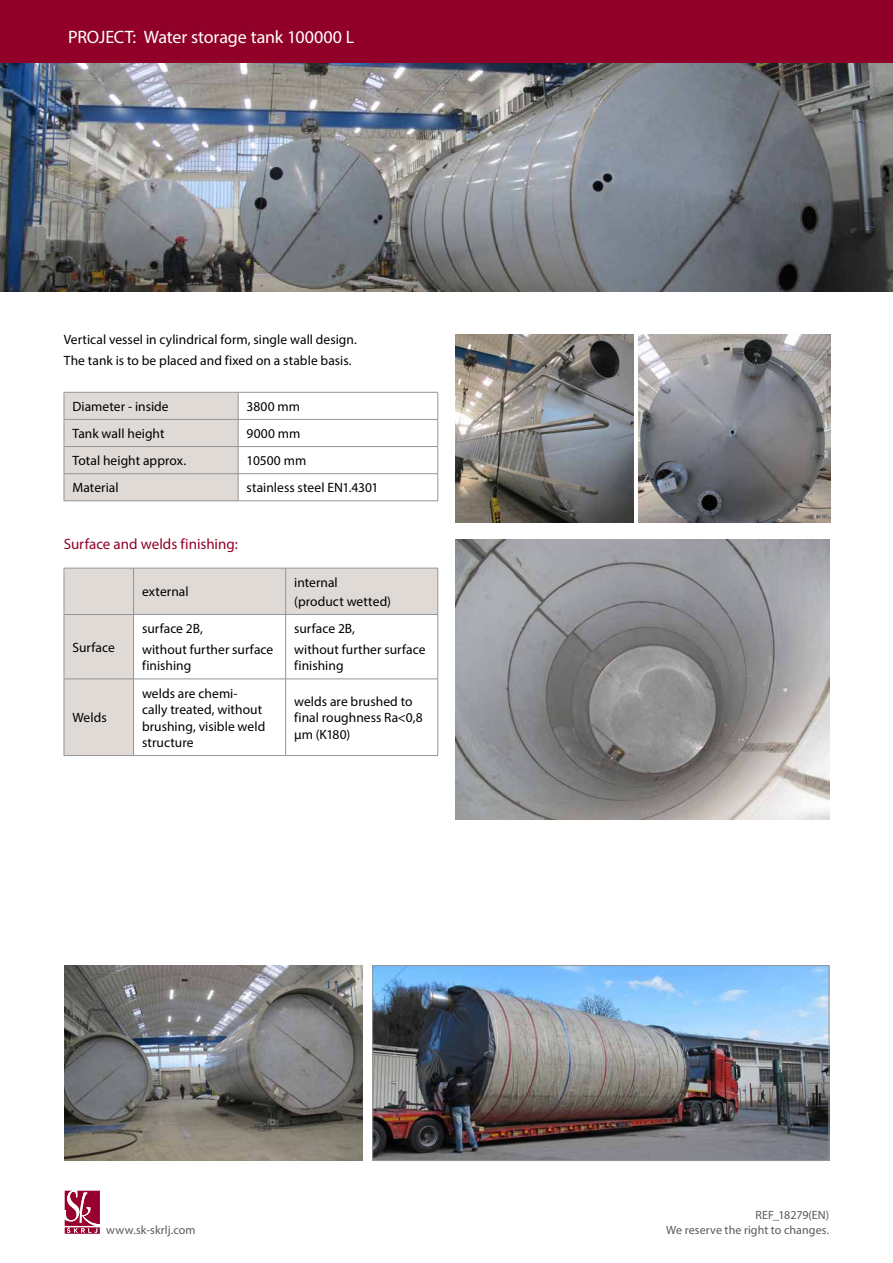
<style>
.page{position:relative;width:893px;height:1263px;background:#fff}
.page>*{position:absolute;margin:0;border:0;box-sizing:border-box;transform-origin:0 0}
.t1{font:18px "Myriad Pro";letter-spacing:-.005em;color:#fff}
.t2{font:15px "Myriad Pro";letter-spacing:-.005em;color:#910028}
.t3{font:13.5px/16.5px "Myriad Pro";letter-spacing:.005em;color:#000}
.t4{font:12px/15px "Myriad Pro";letter-spacing:.005em;color:#58595b;text-align:right}
</style>
<div class="page">
<svg style="left:65px;top:1191px;width:35px;height:43px"></svg>
<div style="left:0;top:0;width:893px;height:64px;background:#910028"></div>
<img style="left:0;top:64px;width:893px;height:227px">
<img style="left:455px;top:540px;width:374px;height:279px">
<img style="left:455px;top:334px;width:178px;height:188px">
<img style="left:65px;top:965px;width:297px;height:196px">
<img style="left:639px;top:334px;width:191px;height:188px">
<img style="left:374px;top:967px;width:453px;height:192px">
<div style="left:372px;top:965px;width:457px;height:196px;border:1px solid #939598"></div>
<hr style="left:238px;top:446px;width:200px;height:1px;background:#939598">
<hr style="left:238px;top:473px;width:200px;height:1px;background:#939598">
<hr style="left:64px;top:501px;width:174px;height:1px;background:#939598">
<hr style="left:238px;top:501px;width:200px;height:1px;background:#939598">
<hr style="left:238px;top:392px;width:200px;height:1px;background:#939598">
<hr style="left:238px;top:419px;width:200px;height:1px;background:#939598">
<svg style="left:438px;top:392px;width:1px;height:109px"></svg>
<svg style="left:64px;top:392px;width:175px;height:109px;background:#dbd6d3"></svg>
<div style="left:65px;top:569px;width:373px;height:186px;background:#dfdad6"></div>
<svg style="left:134px;top:615px;width:304px;height:140px"></svg>
<hr style="left:133px;top:568px;width:1px;height:46px;background:#939598">
<hr style="left:285px;top:568px;width:1px;height:46px;background:#939598">
<hr style="left:64px;top:614px;width:70px;height:1px;background:#939598">
<hr style="left:134px;top:614px;width:152px;height:1px;background:#939598">
<hr style="left:133px;top:615px;width:1px;height:64px;background:#939598">
<hr style="left:286px;top:614px;width:152px;height:1px;background:#939598">
<hr style="left:285px;top:615px;width:1px;height:64px;background:#939598">
<hr style="left:64px;top:679px;width:70px;height:1px;background:#939598">
<hr style="left:134px;top:679px;width:152px;height:1px;background:#939598">
<hr style="left:133px;top:679px;width:1px;height:76px;background:#939598">
<hr style="left:286px;top:679px;width:152px;height:1px;background:#939598">
<hr style="left:285px;top:679px;width:1px;height:76px;background:#939598">
<hr style="left:64px;top:568px;width:70px;height:1px;background:#939598">
<hr style="left:64px;top:568px;width:1px;height:46px;background:#939598">
<hr style="left:134px;top:568px;width:152px;height:1px;background:#939598">
<hr style="left:286px;top:568px;width:152px;height:1px;background:#939598">
<hr style="left:438px;top:568px;width:1px;height:46px;background:#939598">
<hr style="left:64px;top:615px;width:1px;height:64px;background:#939598">
<hr style="left:438px;top:615px;width:1px;height:64px;background:#939598">
<hr style="left:64px;top:679px;width:1px;height:76px;background:#939598">
<hr style="left:438px;top:679px;width:1px;height:76px;background:#939598">
<hr style="left:64px;top:755px;width:70px;height:1px;background:#939598">
<hr style="left:134px;top:755px;width:152px;height:1px;background:#939598">
<hr style="left:286px;top:755px;width:152px;height:1px;background:#939598">
<h1 class="t1" style="left:68px;top:26px;width:288px">PROJECT: Water storage tank 100000 L</h1>
<p class="t3" style="left:64px;top:329px;width:295px;line-height:20.4px">Vertical vessel in cylindrical form, single wall design.<br>The tank is to be placed and fixed on a stable basis.</p>
<p class="t3" style="left:72px;top:398px;width:98px">Diameter - inside</p>
<p class="t3" style="left:247px;top:398px;width:55px">3800 mm</p>
<p class="t3" style="left:72px;top:425px;width:94px">Tank wall height</p>
<p class="t3" style="left:247px;top:425px;width:55px">9000 mm</p>
<p class="t3" style="left:72px;top:452px;width:115px">Total height approx.</p>
<p class="t3" style="left:247px;top:452px;width:61px">10500 mm</p>
<p class="t3" style="left:72px;top:479px;width:48px">Material</p>
<p class="t3" style="left:247px;top:479px;width:133px">stainless steel EN1.4301</p>
<p class="t2" style="left:64px;top:535px;width:176px">Surface and welds finishing:</p>
<p class="t3" style="left:142px;top:583px;width:48px">external</p>
<p class="t3" style="left:294px;top:572px;width:98px;line-height:19.2px">internal<br>(product wetted)</p>
<p class="t3" style="left:72px;top:639px;width:44px">Surface</p>
<p class="t3" style="left:142px;top:618px;width:133px;line-height:20.7px">surface 2B,<br>without further surface</p>
<p class="t3" style="left:142px;top:657px;width:51px">finishing</p>
<p class="t3" style="left:294px;top:618px;width:133px;line-height:20.7px">surface 2B,<br>without further surface</p>
<p class="t3" style="left:294px;top:657px;width:51px">finishing</p>
<p class="t3" style="left:72px;top:709px;width:36px">Welds</p>
<p class="t3" style="left:142px;top:684px;width:125px">welds are chemi&shy;cally treated, without brushing, visible weld structure</p>
<p class="t3" style="left:294px;top:693px;width:130px">welds are brushed to final roughness Ra&lt;0,8 μm (K180)</p>
<p class="t4" style="left:106px;top:1222px;width:91px">www.sk-skrlj.com</p>
<p class="t4" style="left:666px;top:1207px;width:164px">REF_18279(EN)<br>We reserve the right to changes.</p>
</div>
